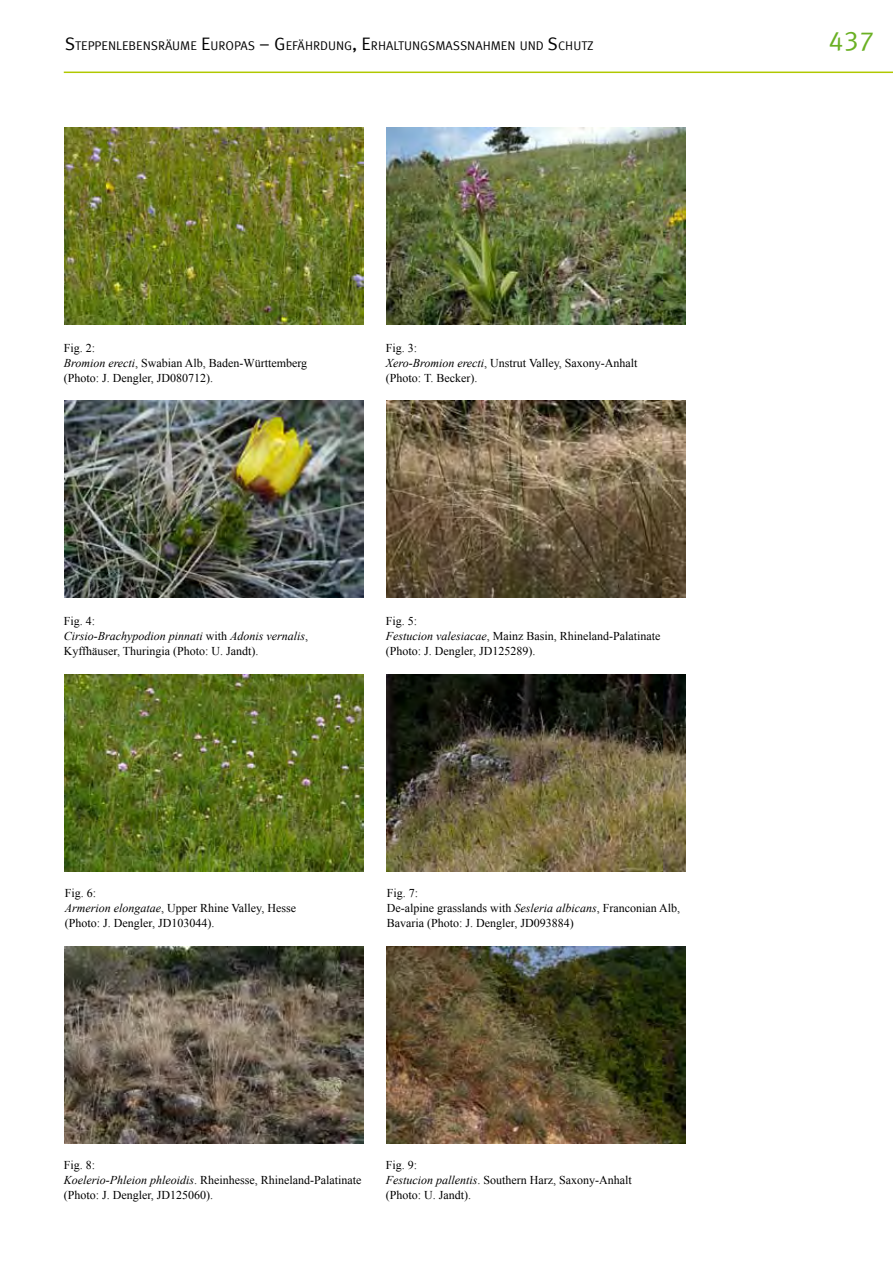
<style>
.page{position:relative;width:893px;height:1263px;background:#fff}
.page>*{position:absolute;margin:0;border:0;box-sizing:border-box;transform-origin:0 0}
.t1{font:27px "Meta Offc Pro Norm";color:#6ab023}
.t2{font:12.6px "Meta Offc Pro Norm";color:#000}
.t3{font:12px/15px "Times New Roman";color:#000}
.s1{font-size:18px}
.s2{font-style:italic}
</style>
<div class="page">
<hr style="left:64px;top:72px;width:829px;height:1px;background:#b1c800">
<img style="left:64px;top:128px;width:299px;height:196px">
<img style="left:386px;top:128px;width:299px;height:196px">
<img style="left:64px;top:401px;width:299px;height:196px">
<img style="left:386px;top:401px;width:299px;height:196px">
<img style="left:64px;top:675px;width:299px;height:196px">
<img style="left:386px;top:675px;width:299px;height:196px">
<img style="left:64px;top:947px;width:299px;height:196px">
<img style="left:386px;top:947px;width:299px;height:196px">
<p class="t2" style="left:65px;top:36px;width:530px"><span class="s1">S</span>TEPPENLEBENSRÄUME <span class="s1">E</span>UROPAS <span class="s1">– G</span>EFÄHRDUNG<span class="s1">, E</span>RHALTUNGSMASSNAHMEN UND <span class="s1">S</span>CHUTZ</p>
<h1 class="t1" style="left:828px;top:20px;width:48px">437</h1>
<p class="t3" style="left:64px;top:340px;width:245px">Fig. 2:<br><span class="s2">Bromion erecti</span>, Swabian Alb, Baden-Württemberg (Photo: J. Dengler, JD080712).</p>
<p class="t3" style="left:386px;top:340px;width:253px">Fig. 3:<br><span class="s2">Xero-Bromion erecti</span>, Unstrut Valley, Saxony-Anhalt (Photo: T. Becker).</p>
<p class="t3" style="left:64px;top:613px;width:246px">Fig. 4:<br><span class="s2">Cirsio-Brachypodion pinnati</span> with <span class="s2">Adonis vernalis</span>,<br>Kyffhäuser, Thuringia (Photo: U. Jandt).</p>
<p class="t3" style="left:386px;top:613px;width:276px">Fig. 5:<br><span class="s2">Festucion valesiacae</span>, Mainz Basin, Rhineland-Palatinate (Photo: J. Dengler, JD125289).</p>
<p class="t3" style="left:65px;top:885px;width:233px">Fig. 6:<br><span class="s2">Armerion elongatae</span>, Upper Rhine Valley, Hesse (Photo: J. Dengler, JD103044).</p>
<p class="t3" style="left:387px;top:885px;width:295px">Fig. 7:<br>De-alpine grasslands with <span class="s2">Sesleria albicans</span>, Franconian Alb,<br>Bavaria (Photo: J. Dengler, JD093884)</p>
<p class="t3" style="left:64px;top:1157px;width:299px">Fig. 8:<br><span class="s2">Koelerio-Phleion phleoidis</span>. Rheinhesse, Rhineland-Palatinate (Photo: J. Dengler, JD125060).</p>
<p class="t3" style="left:386px;top:1157px;width:247px">Fig. 9:<br><span class="s2">Festucion pallentis</span>. Southern Harz, Saxony-Anhalt (Photo: U. Jandt).</p>
</div>
